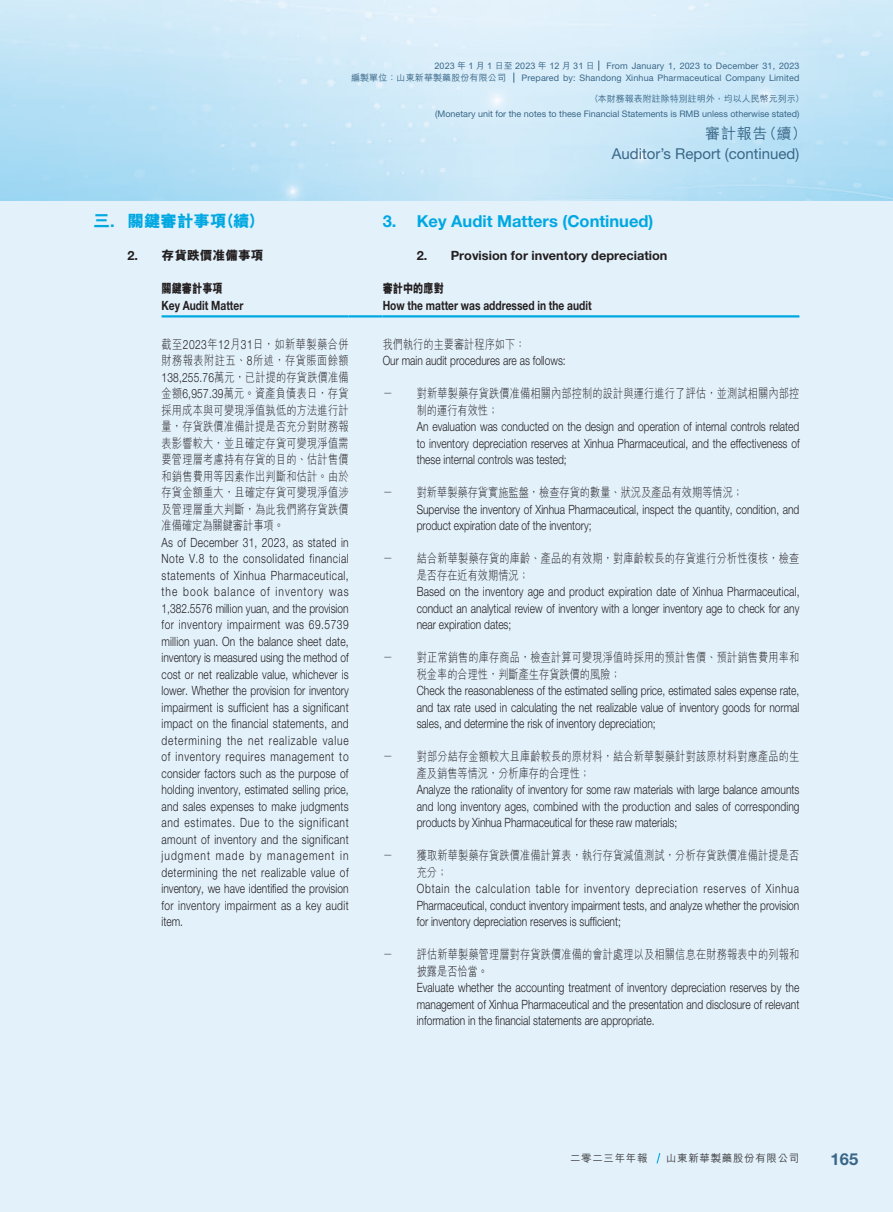
<style>
.page{position:relative;width:893px;height:1212px;background:#fff}
.page>*{position:absolute;margin:0;border:0;box-sizing:border-box;transform-origin:0 0}
.t1{font:700 16.5px "Helvetica Neue LT Std";color:#00a8e2}
.t2{font:800 16.5px "M Hei HK";color:#00a8e2}
.t3{font:700 16.5px "Helvetica Neue LT Std";color:#3a6788}
.t4{font:15px "Helvetica Neue LT Std";color:#3a6788}
.t5{font:500 15px "M Hei HK";color:#3a6788}
.t6{font:300 12.75px/16.5px "Helvetica Neue LT Std";color:#231f20;text-align:justify;scale:.8 1}
.t7{font:300 12.75px/16.5px "M Hei HK";letter-spacing:.015em;color:#231f20;scale:.8 1}
.t8{font:700 12.75px "Helvetica Neue LT Std";color:#231f20;scale:.8 1}
.t9{font:700 12.75px "Helvetica Neue LT Std";color:#231f20}
.t10{font:800 12.75px "M Hei HK";color:#231f20;scale:.8 1}
.t11{font:800 12.75px "M Hei HK";color:#231f20}
.t12{font:500 10.5px "M Hei HK";letter-spacing:.065em;color:#3e3e3f}
.t13{font:9px "Helvetica Neue LT Std";letter-spacing:.015em;color:#3a6788}
.t14{font:500 9px "M Hei HK";letter-spacing:.015em;color:#3a6788}
.t15{font:500 9px "M Hei HK";letter-spacing:.265em;color:#3a6788}
.s1{font-family:"Helvetica Neue LT Std";font-weight:700}
.s2{font-family:"Helvetica Neue LT Std"}
</style>
<div class="page">
<div style="left:0;top:201px;width:893px;height:1011px;background:#e3f1fb"></div>
<svg style="left:656px;top:1153px;width:5px;height:11px"></svg>
<hr style="left:162px;top:315px;width:187px;height:2px;background:#00a8e2">
<hr style="left:349px;top:315px;width:34px;height:2px;background:#00a8e2">
<hr style="left:383px;top:315px;width:416px;height:2px;background:#00a8e2">
<p class="t15" style="left:434px;top:59px;width:162px">2023年1月1日至2023年12月31日</p>
<p class="t13" style="left:607px;top:60px;width:194px">From January 1, 2023 to December 31, 2023</p>
<p class="t14" style="left:351px;top:71px;width:157px">編製單位：山東新華製藥股份有限公司</p>
<p class="t13" style="left:522px;top:72px;width:279px">Prepared by: Shandong Xinhua Pharmaceutical Company Limited</p>
<p class="t14" style="left:590px;top:92px;width:216px">（本財務報表附註除特別註明外，均以人民幣元列示）</p>
<p class="t13" style="left:435px;top:109px;width:366px">(Monetary unit for the notes to these Financial Statements is RMB unless otherwise stated)</p>
<p class="t5" style="left:705px;top:123px;width:103px">審計報告（續）</p>
<p class="t4" style="left:612px;top:145px;width:189px">Auditor’s Report (continued)</p>
<p class="t2" style="left:94px;top:213px;width:172px">三<span class="s1">.</span> 關鍵審計事項（續）</p>
<p class="t11" style="left:128px;top:249px;width:138px"><span class="s1">2.</span> 存貨跌價准備事項</p>
<p class="t10" style="left:162px;top:282px;width:78px">關鍵審計事項</p>
<p class="t10" style="left:383px;top:282px;width:78px">審計中的應對</p>
<p class="t8" style="left:162px;top:297px;width:104px">Key Audit Matter</p>
<p class="t8" style="left:383px;top:297px;width:263px">How the matter was addressed in the audit</p>
<p class="t7" style="left:162px;top:336px;width:235px;text-align:justify">截至<span class="s2">2023</span>年<span class="s2">12</span>月<span class="s2">31</span>日，如新華製藥合併財務報表附註五、<span class="s2">8</span>所述，存貨賬面餘額<span class="s2">138,255.76</span>萬元，已計提的存貨跌價准備金額<span class="s2">6,957.39</span>萬元。資產負債表日，存貨採用成本與可變現淨值孰低的方法進行計量，存貨跌價准備計提是否充分對財務報表影響較大，並且確定存貨可變現淨值需要管理層考慮持有存貨的目的、估計售價和銷售費用等因素作出判斷和估計。由於存貨金額重大，且確定存貨可變現淨值涉及管理層重大判斷，為此我們將存貨跌價准備確定為關鍵審計事項。</p>
<p class="t6" style="left:162px;top:534px;width:236px">As of December 31, 2023, as stated in Note V.8 to the consolidated financial statements of Xinhua Pharmaceutical, the book balance of inventory was 1,382.5576 million yuan, and the provision for inventory impairment was 69.5739 million yuan. On the balance sheet date, inventory is measured using the method of cost or net realizable value, whichever is lower. Whether the provision for inventory impairment is sufficient has a significant impact on the financial statements, and determining the net realizable value of inventory requires management to consider factors such as the purpose of holding inventory, estimated selling price, and sales expenses to make judgments and estimates. Due to the significant amount of inventory and the significant judgment made by management in determining the net realizable value of inventory, we have identified the provision for inventory impairment as a key audit item.</p>
<p class="t1" style="left:383px;top:211px;width:272px">3. Key Audit Matters (Continued)</p>
<p class="t9" style="left:417px;top:248px;width:252px">2. Provision for inventory depreciation</p>
<p class="t7" style="left:383px;top:336px;width:180px">我們執行的主要審計程序如下：</p>
<p class="t6" style="left:383px;top:352px;width:230px">Our main audit procedures are as follows:</p>
<p class="t7" style="left:383px;top:385px;width:14px">－</p>
<p class="t7" style="left:417px;top:385px;width:480px">對新華製藥存貨跌價准備相關內部控制的設計與運行進行了評估，並測試相關內部控制的運行有效性；</p>
<p class="t6" style="left:417px;top:418px;width:480px">An evaluation was conducted on the design and operation of internal controls related to inventory depreciation reserves at Xinhua Pharmaceutical, and the effectiveness of these internal controls was tested;</p>
<p class="t7" style="left:383px;top:484px;width:14px">－</p>
<p class="t7" style="left:417px;top:484px;width:410px">對新華製藥存貨實施監盤，檢查存貨的數量、狀況及產品有效期等情況；</p>
<p class="t6" style="left:417px;top:501px;width:480px">Supervise the inventory of Xinhua Pharmaceutical, inspect the quantity, condition, and product expiration date of the inventory;</p>
<p class="t7" style="left:383px;top:550px;width:14px">－</p>
<p class="t7" style="left:417px;top:550px;width:480px">結合新華製藥存貨的庫齡、產品的有效期，對庫齡較長的存貨進行分析性復核，檢查是否存在近有效期情況；</p>
<p class="t6" style="left:417px;top:583px;width:480px">Based on the inventory age and product expiration date of Xinhua Pharmaceutical, conduct an analytical review of inventory with a longer inventory age to check for any near expiration dates;</p>
<p class="t7" style="left:383px;top:649px;width:14px">－</p>
<p class="t7" style="left:417px;top:649px;width:480px">對正常銷售的庫存商品，檢查計算可變現淨值時採用的預計售價、預計銷售費用率和稅金率的合理性，判斷產生存貨跌價的風險；</p>
<p class="t6" style="left:417px;top:682px;width:480px">Check the reasonableness of the estimated selling price, estimated sales expense rate, and tax rate used in calculating the net realizable value of inventory goods for normal sales, and determine the risk of inventory depreciation;</p>
<p class="t7" style="left:383px;top:748px;width:14px">－</p>
<p class="t7" style="left:417px;top:748px;width:480px">對部分結存金額較大且庫齡較長的原材料，結合新華製藥針對該原材料對應產品的生產及銷售等情況，分析庫存的合理性；</p>
<p class="t6" style="left:417px;top:781px;width:480px">Analyze the rationality of inventory for some raw materials with large balance amounts and long inventory ages, combined with the production and sales of corresponding products by Xinhua Pharmaceutical for these raw materials;</p>
<p class="t7" style="left:383px;top:847px;width:14px">－</p>
<p class="t7" style="left:417px;top:847px;width:480px">獲取新華製藥存貨跌價准備計算表，執行存貨減值測試，分析存貨跌價准備計提是否充分；</p>
<p class="t6" style="left:417px;top:880px;width:480px">Obtain the calculation table for inventory depreciation reserves of Xinhua Pharmaceutical, conduct inventory impairment tests, and analyze whether the provision for inventory depreciation reserves is sufficient;</p>
<p class="t7" style="left:383px;top:946px;width:14px">－</p>
<p class="t7" style="left:417px;top:946px;width:480px">評估新華製藥管理層對存貨跌價准備的會計處理以及相關信息在財務報表中的列報和披露是否恰當。</p>
<p class="t6" style="left:417px;top:979px;width:480px">Evaluate whether the accounting treatment of inventory depreciation reserves by the management of Xinhua Pharmaceutical and the presentation and disclosure of relevant information in the financial statements are appropriate.</p>
<p class="t12" style="left:570px;top:1151px;width:79px">二零二三年年報</p>
<p class="t12" style="left:666px;top:1151px;width:135px">山東新華製藥股份有限公司</p>
<p class="t3" style="left:830px;top:1149px;width:29px">165</p>
</div>
